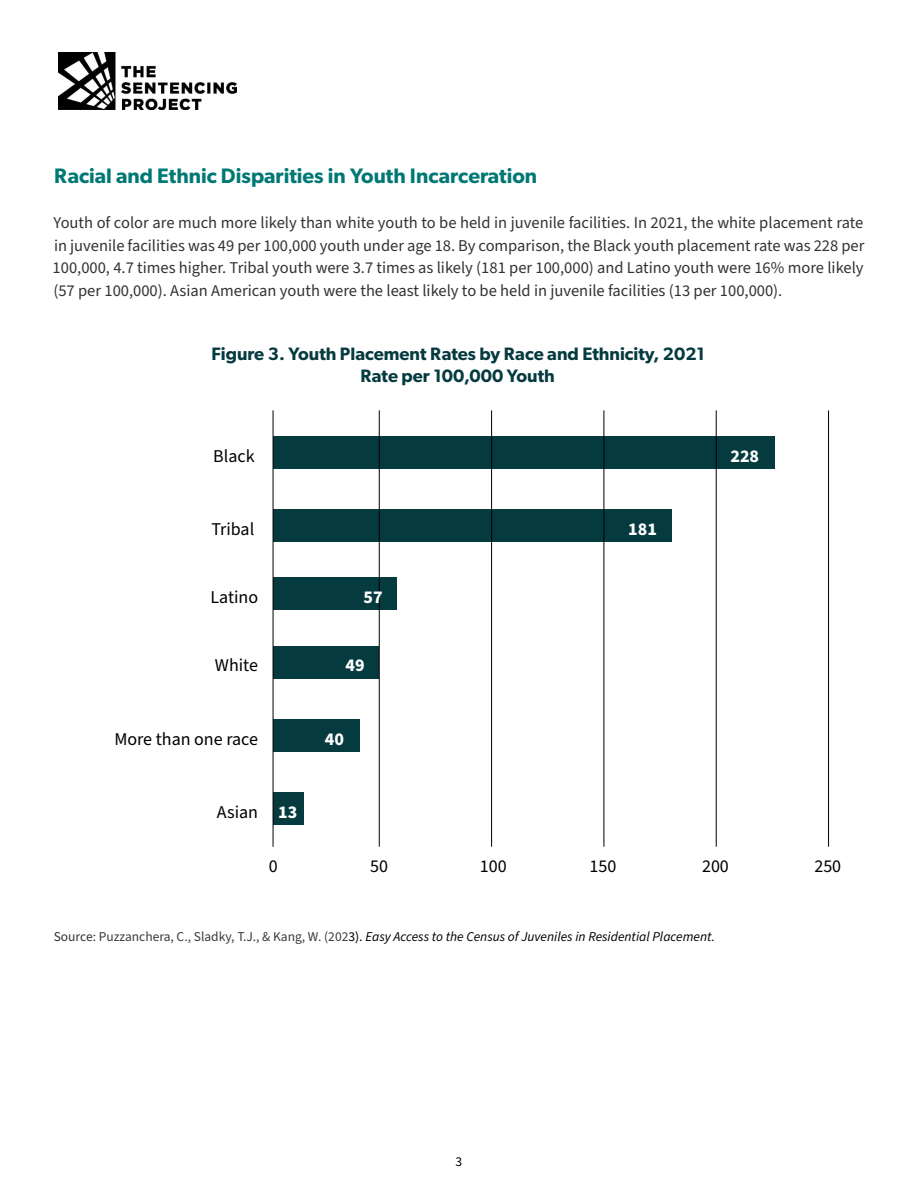
<style>
.page{position:relative;width:918px;height:1188px;background:#fff}
.page>*{position:absolute;margin:0;border:0;box-sizing:border-box;transform-origin:0 0}
.t1{font:600 21px "Gibson";color:#007873}
.t2{font:600 18px/21.6px "Gibson";color:#053a3f;text-align:center}
.t3{font:18px "Source Sans Pro";color:#000}
.t4{font:700 18px "Source Sans Pro";color:#fff}
.t5{font:16.5px/22.5px "Source Sans Pro";color:#333;text-align:justify}
.t6{font:italic 13.5px "Source Sans Pro";color:#000}
.t7{font:13.5px "Source Sans Pro";color:#000}
.s1{font-style:normal;color:#333}
.s2{font-style:normal;color:#3c3c3c}
.s3{font-style:normal}
</style>
<div class="page">
<img style="left:58px;top:53px;width:178px;height:57px">
<div style="left:273px;top:436px;width:501px;height:33px;background:#053a3f"></div>
<div style="left:273px;top:510px;width:399px;height:32px;background:#053a3f"></div>
<div style="left:273px;top:578px;width:123px;height:32px;background:#053a3f"></div>
<div style="left:273px;top:646px;width:106px;height:32px;background:#053a3f"></div>
<div style="left:273px;top:719px;width:87px;height:33px;background:#053a3f"></div>
<div style="left:273px;top:793px;width:30px;height:32px;background:#053a3f"></div>
<hr style="left:273px;top:410px;width:1px;height:437px;background:#000">
<hr style="left:379px;top:410px;width:1px;height:437px;background:#000">
<hr style="left:491px;top:410px;width:1px;height:437px;background:#000">
<hr style="left:604px;top:410px;width:1px;height:437px;background:#000">
<hr style="left:716px;top:410px;width:1px;height:437px;background:#000">
<hr style="left:828px;top:410px;width:1px;height:437px;background:#000">
<p class="t1" style="left:54px;top:163px;width:484px">Racial and Ethnic Disparities in Youth Incarceration</p>
<p class="t5" style="left:53px;top:212px;width:813px">Youth of color are much more likely than white youth to be held in juvenile facilities. In 2021, the white placement rate in juvenile facilities was 49 per 100,000 youth under age 18. By comparison, the Black youth placement rate was 228 per 100,000, 4.7 times higher. Tribal youth were 3.7 times as likely (181 per 100,000) and Latino youth were 16% more likely (57 per 100,000). Asian American youth were the least likely to be held in juvenile facilities (13 per 100,000).</p>
<p class="t2" style="left:211px;top:343px;width:495px">Figure 3. Youth Placement Rates by Race and Ethnicity, 2021<br>Rate per 100,000 Youth</p>
<p class="t3" style="left:213px;top:444px;width:43px">Black</p>
<p class="t3" style="left:211px;top:517px;width:44px">Tribal</p>
<p class="t4" style="left:628px;top:517px;width:30px">181</p>
<p class="t3" style="left:210px;top:585px;width:49px">Latino</p>
<p class="t4" style="left:364px;top:585px;width:21px">57</p>
<p class="t3" style="left:215px;top:653px;width:45px">White</p>
<p class="t4" style="left:345px;top:653px;width:21px">49</p>
<p class="t3" style="left:114px;top:727px;width:145px">More than one race</p>
<p class="t4" style="left:325px;top:726px;width:21px">40</p>
<p class="t3" style="left:217px;top:800px;width:43px">Asian</p>
<p class="t4" style="left:278px;top:800px;width:21px">13</p>
<p class="t4" style="left:731px;top:444px;width:30px">228</p>
<p class="t3" style="left:269px;top:854px;width:10px">0</p>
<p class="t3" style="left:370px;top:854px;width:19px">50</p>
<p class="t3" style="left:480px;top:854px;width:28px">100</p>
<p class="t3" style="left:589px;top:854px;width:28px">150</p>
<p class="t3" style="left:702px;top:854px;width:28px">200</p>
<p class="t3" style="left:814px;top:854px;width:28px">250</p>
<p class="t6" style="left:54px;top:928px;width:663px"><span class="s1">Source:</span> <span class="s2">Puzzanchera, C., Sladky, T.J., &amp; Kang, W. (202</span><span class="s3">3).</span> Easy Access to the Census of Juveniles in Residential Placement.</p>
<p class="t7" style="left:455px;top:1153px;width:8px">3</p>
</div>
